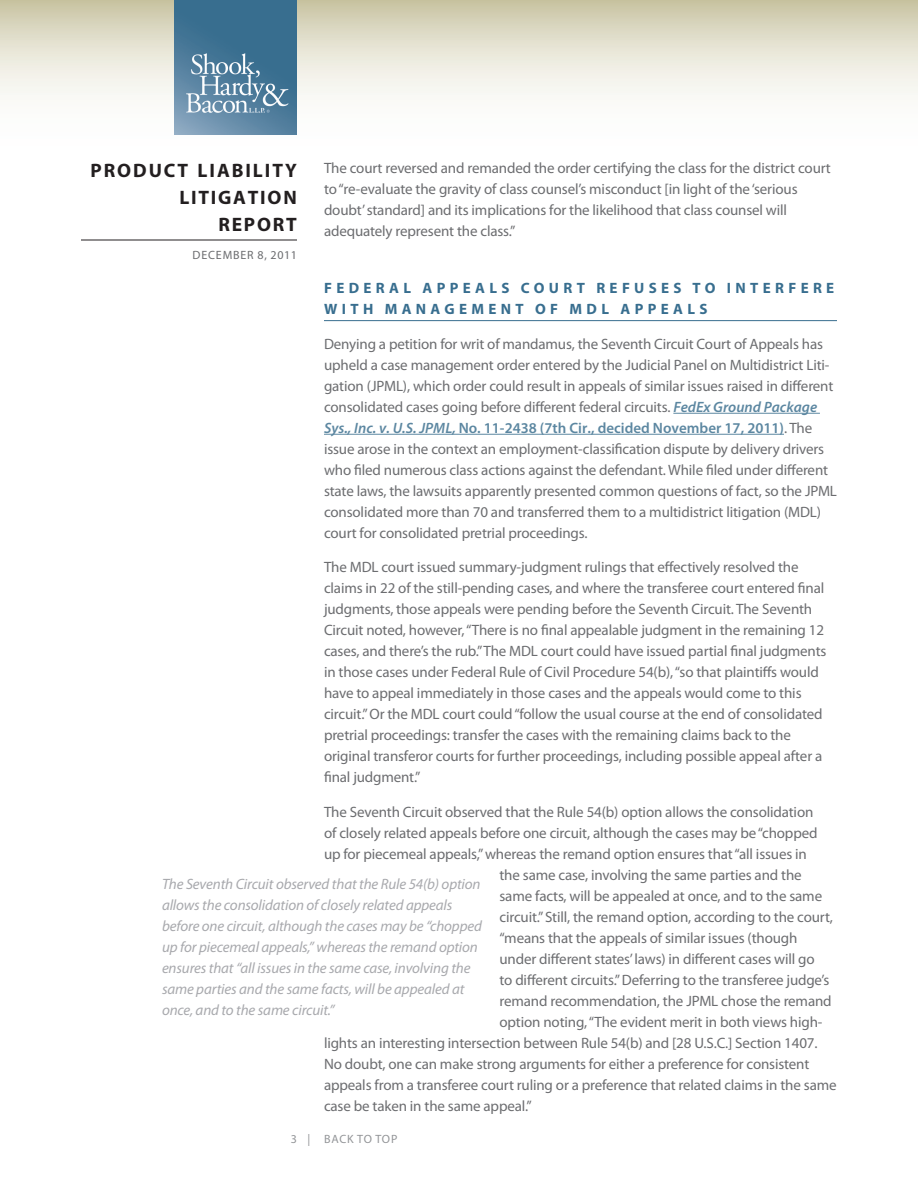
<style>
.page{position:relative;width:918px;height:1188px;background:#fff}
.page>*{position:absolute;margin:0;border:0;box-sizing:border-box;transform-origin:0 0}
.t1{font:700 19.5px/27px "Myriad Pro";letter-spacing:.095em;color:#231f20;text-align:right}
.Body{font:15px/21px "Myriad Pro";letter-spacing:-.01em;color:#6c6d70}
.PullQuote{font:italic 15px/21px "Myriad Pro";letter-spacing:-.01em;color:#a8a9ad}
.Head{font:700 15px/21px "Myriad Pro";letter-spacing:.29em;color:#386e8f}
.t2{font:12px "Myriad Pro";letter-spacing:.07em;color:#6c6d70}
.t3{font:12px "Myriad Pro";letter-spacing:.06em;color:#939598}
.s1{font-weight:600;font-style:italic;color:#5c87a1}
.s2{font-weight:600;color:#5c87a1}
</style>
<div class="page">
<svg style="left:0;top:0;width:918px;height:135px"></svg>
<hr style="left:81px;top:240px;width:216px;height:1px;background:#231f20">
<img style="left:175px;top:0;width:122px;height:135px">
<hr style="left:324px;top:320px;width:513px;height:1px;background:#386e8f">
<hr style="left:673px;top:413px;width:147px;height:1px;background:#5c87a1">
<hr style="left:324px;top:434px;width:460px;height:1px;background:#5c87a1">
<h1 class="t1" style="left:90px;top:156px;width:208px">PRODUCT LIABILITY<br>LITIGATION<br>REPORT</h1>
<p class="t2" style="left:193px;top:248px;width:106px">DECEMBER 8, 2011</p>
<p class="Body" style="left:324px;top:157px;width:508px">The court reversed and remanded the order certifying the class for the district court to “re-evaluate the gravity of class counsel’s misconduct [in light of the ‘serious doubt’ standard] and its implications for the likelihood that class counsel will adequately represent the class.”</p>
<p class="Head" style="left:324px;top:277px;width:512px">FEDERAL APPEALS COURT REFUSES TO INTERFERE<br>WITH MANAGEMENT OF MDL APPEALS</p>
<p class="Body" style="left:324px;top:333px;width:515px">Denying a petition for writ of mandamus, the Seventh Circuit Court of Appeals has upheld a case management order entered by the Judicial Panel on Multidistrict Liti&shy;gation (JPML), which order could result in appeals of similar issues raised in different consolidated cases going before different federal circuits. <span class="s1">FedEx Ground Package Sys., Inc. v. U.S. JPML,</span> <span class="s2">No. 11-2438 (7th Cir., decided November 17, 2011)</span>. The issue arose in the context an employment-classification dispute by delivery drivers who filed numerous class actions against the defendant. While filed under different state laws, the lawsuits apparently presented common questions of fact, so the JPML consolidated more than 70 and transferred them to a multidistrict litigation (MDL) court for consolidated pretrial proceedings.</p>
<p class="Body" style="left:324px;top:556px;width:504px">The MDL court issued summary-judgment rulings that effectively resolved the claims in 22 of the still-pending cases, and where the transferee court entered final judgments, those appeals were pending before the Seventh Circuit. The Seventh Circuit noted, however, “There is no final appealable judgment in the remaining 12 cases, and there’s the rub.” The MDL court could have issued partial final judgments in those cases under Federal Rule of Civil Procedure 54(b), “so that plaintiffs would have to appeal immediately in those cases and the appeals would come to this circuit.” Or the MDL court could “follow the usual course at the end of consolidated pretrial proceedings: transfer the cases with the remaining claims back to the original transferor courts for further proceedings, including possible appeal after a final judgment.”</p>
<p class="Body" style="left:324px;top:801px;width:491px">The Seventh Circuit observed that the Rule 54(b) option allows the consolidation</p>
<p class="Body" style="left:324px;top:822px;width:495px">of closely related appeals before one circuit, although the cases may be “chopped</p>
<p class="Body" style="left:324px;top:843px;width:484px">up for piecemeal appeals,” whereas the remand option ensures that “all issues in</p>
<p class="Body" style="left:500px;top:864px;width:304px">the same case, involving the same parties and the</p>
<p class="Body" style="left:500px;top:885px;width:324px">same facts, will be appealed at once, and to the same</p>
<p class="Body" style="left:500px;top:906px;width:335px">circuit.” Still, the remand option, according to the court,</p>
<p class="Body" style="left:500px;top:927px;width:299px">“means that the appeals of similar issues (though</p>
<p class="Body" style="left:500px;top:948px;width:317px">under different states’ laws) in different cases will go</p>
<p class="Body" style="left:500px;top:969px;width:331px">to different circuits.” Deferring to the transferee judge’s</p>
<p class="Body" style="left:500px;top:990px;width:334px">remand recommendation, the JPML chose the remand</p>
<p class="Body" style="left:500px;top:1011px;width:325px">option noting, “The evident merit in both views high-</p>
<p class="Body" style="left:324px;top:1032px;width:495px">lights an interesting intersection between Rule 54(b) and [28 U.S.C.] Section 1407.</p>
<p class="Body" style="left:324px;top:1053px;width:487px">No doubt, one can make strong arguments for either a preference for consistent</p>
<p class="Body" style="left:324px;top:1074px;width:514px">appeals from a transferee court ruling or a preference that related claims in the same</p>
<p class="Body" style="left:324px;top:1095px;width:209px">case be taken in the same appeal.”</p>
<p class="PullQuote" style="left:162px;top:874px;width:321px">The Seventh Circuit observed that the Rule 54(b) option allows the consolidation of closely related appeals before one circuit, although the cases may be “chopped up for piecemeal appeals,” whereas the remand option ensures that “all issues in the same case, involving the same parties and the same facts, will be appealed at once, and to the same circuit.”</p>
<p class="t3" style="left:291px;top:1132px;width:108px">3 | BACK TO TOP</p>
</div>
